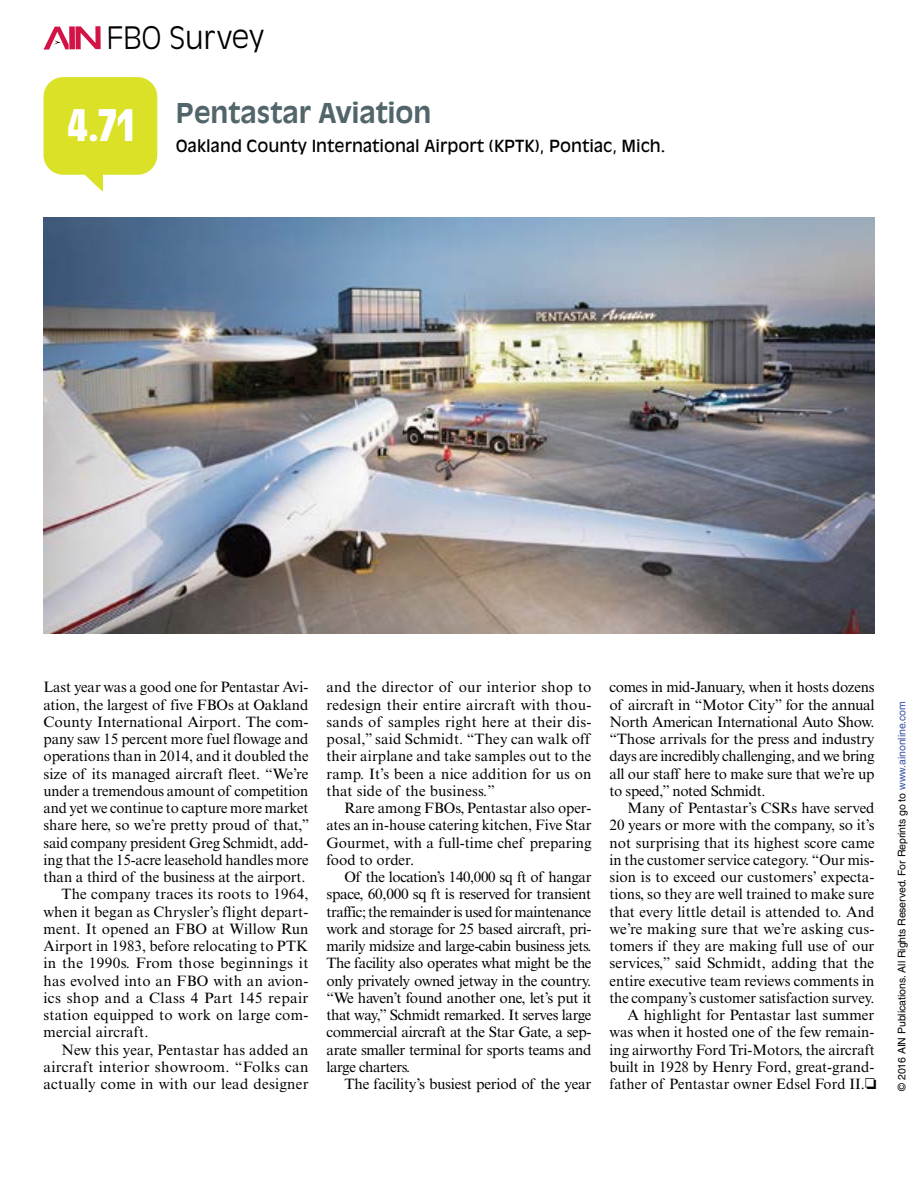
<style>
.page{position:relative;width:918px;height:1188px;background:#fff}
.page>*{position:absolute;margin:0;border:0;box-sizing:border-box;transform-origin:0 0}
.t1{font:700 condensed 44.7px "Antique Olive Std";color:#fff}
.t2{font:300 30.45px "Antique Olive Std";letter-spacing:-.01em;color:#000}
.t3{font:700 27px "Antique Olive Std";color:#52656b}
.t4{font:16.5px "Antique Olive Std";color:#000}
.t5{font:15px/17.2px "Times New Roman MT Std";color:#000;text-align:justify}
.t6{font:15px "Times New Roman MT Std";letter-spacing:.02em;color:#000}
.t7{font:10.5px "Helvetica LT Std";letter-spacing:-.005em;color:#000}
.s1{font-family:"Monotype Sorts"}
.s2{color:#3953a4}
</style>
<div class="page">
<div style="left:69px;top:26px;width:6px;height:23px;background:#d31245"></div>
<svg style="left:44px;top:27px;width:25px;height:23px"></svg>
<svg style="left:75px;top:26px;width:26px;height:23px"></svg>
<img style="left:44px;top:218px;width:830px;height:415px">
<svg style="left:44px;top:77px;width:113px;height:114px"></svg>
<h2 class="t2" style="left:106px;top:20px;width:160px">FBO Survey</h2>
<h1 class="t1" style="left:68px;top:100px;width:68px">4.71</h1>
<h3 class="t3" style="left:176px;top:97px;width:257px">Pentastar Aviation</h3>
<p class="t4" style="left:176px;top:136px;width:491px">Oakland County International Airport (KPTK), Pontiac, Mich.</p>
<p class="t5" style="left:44px;top:679px;width:267px">Last year was a good one for Pentastar Avi-</p>
<p class="t5" style="left:44px;top:696px;width:266px">ation, the largest of five FBOs at Oakland</p>
<p class="t5" style="left:44px;top:713px;width:267px">County International Airport. The com-</p>
<p class="t5" style="left:44px;top:730px;width:267px">pany saw 15 percent more fuel flowage and</p>
<p class="t5" style="left:44px;top:748px;width:267px">operations than in 2014, and it doubled the</p>
<p class="t5" style="left:44px;top:765px;width:267px">size of its managed aircraft fleet. “We’re</p>
<p class="t5" style="left:44px;top:782px;width:266px">under a tremendous amount of competition</p>
<p class="t5" style="left:44px;top:799px;width:266px">and yet we continue to capture more market</p>
<p class="t5" style="left:44px;top:817px;width:267px">share here, so we’re pretty proud of that,”</p>
<p class="t5" style="left:44px;top:834px;width:267px">said company president Greg Schmidt, add-</p>
<p class="t5" style="left:44px;top:851px;width:267px">ing that the 15-acre leasehold handles more</p>
<p class="t5" style="left:44px;top:868px;width:264px">than a third of the business at the airport.</p>
<p class="t5" style="left:62px;top:886px;width:248px">The company traces its roots to 1964,</p>
<p class="t5" style="left:44px;top:903px;width:267px">when it began as Chrysler’s flight depart-</p>
<p class="t5" style="left:44px;top:920px;width:266px">ment. It opened an FBO at Willow Run</p>
<p class="t5" style="left:44px;top:937px;width:266px">Airport in 1983, before relocating to PTK</p>
<p class="t6" style="left:44px;top:955px;width:266px">in the 1990s. From those beginnings it</p>
<p class="t5" style="left:44px;top:972px;width:266px">has evolved into an FBO with an avion-</p>
<p class="t6" style="left:44px;top:989px;width:267px">ics shop and a Class 4 Part 145 repair</p>
<p class="t5" style="left:44px;top:1006px;width:267px">station equipped to work on large com-</p>
<p class="t5" style="left:44px;top:1024px;width:106px">mercial aircraft.</p>
<p class="t5" style="left:62px;top:1041px;width:249px">New this year, Pentastar has added an</p>
<p class="t6" style="left:44px;top:1058px;width:267px">aircraft interior showroom. “Folks can</p>
<p class="t5" style="left:44px;top:1075px;width:267px">actually come in with our lead designer</p>
<p class="t5" style="left:326px;top:679px;width:267px">and the director of our interior shop to redesign their entire aircraft with thou&shy;sands of samples right here at their dis&shy;posal,” said Schmidt. “They can walk off their airplane and take samples out to the ramp. It’s been a nice addition for us on that side of the business.”</p>
<p class="t5" style="left:326px;top:799px;width:267px;text-indent:18px">Rare among FBOs, Pentastar also oper&shy;ates an in-house catering kitchen, Five Star Gourmet, with a full-time chef preparing food to order.</p>
<p class="t5" style="left:326px;top:868px;width:267px;text-indent:18px">Of the location’s 140,000 sq ft of hangar space, 60,000 sq ft is reserved for transient traffic; the remainder is used for maintenance work and storage for 25 based aircraft, pri&shy;marily midsize and large-cabin business jets.<br>The facility also operates what might be the only privately owned jetway in the country. “We haven’t found another one, let’s put it that way,” Schmidt remarked. It serves large commercial aircraft at the Star Gate, a sep&shy;arate smaller terminal for sports teams and large charters.</p>
<p class="t5" style="left:344px;top:1075px;width:248px">The facility’s busiest period of the year</p>
<p class="t5" style="left:609px;top:679px;width:267px">comes in mid-January, when it hosts dozens of aircraft in “Motor City” for the annual North American International Auto Show. “Those arrivals for the press and industry days are incredibly challenging, and we bring all our staff here to make sure that we’re up to speed,” noted Schmidt.</p>
<p class="t5" style="left:609px;top:799px;width:268px;text-align:right">Many of Pentastar’s CSRs have served<br>20 years or more with the company, so it’s not surprising that its highest score came in the customer service category. “Our mis&shy;sion is to exceed our customers’ expecta&shy;tions, so they are well trained to make sure that every little detail is attended to. And we’re making sure that we’re asking cus&shy;tomers if they are making full use of our services,” said Schmidt, adding that the entire executive team reviews comments in the company’s customer satisfaction survey.<br>A highlight for Pentastar last summer was when it hosted one of the few remain&shy;ing airworthy Ford Tri-Motors, the aircraft built in 1928 by Henry Ford, great-grand&shy;father of Pentastar owner Edsel Ford II.<span class="s1">o</span></p>
<p class="t7" style="left:896px;top:1091px;width:391px;rotate:-90deg">© 2016 AIN Publications. All Rights Reserved. For Reprints go to <span class="s2">www.ainonline.com</span></p>
</div>
